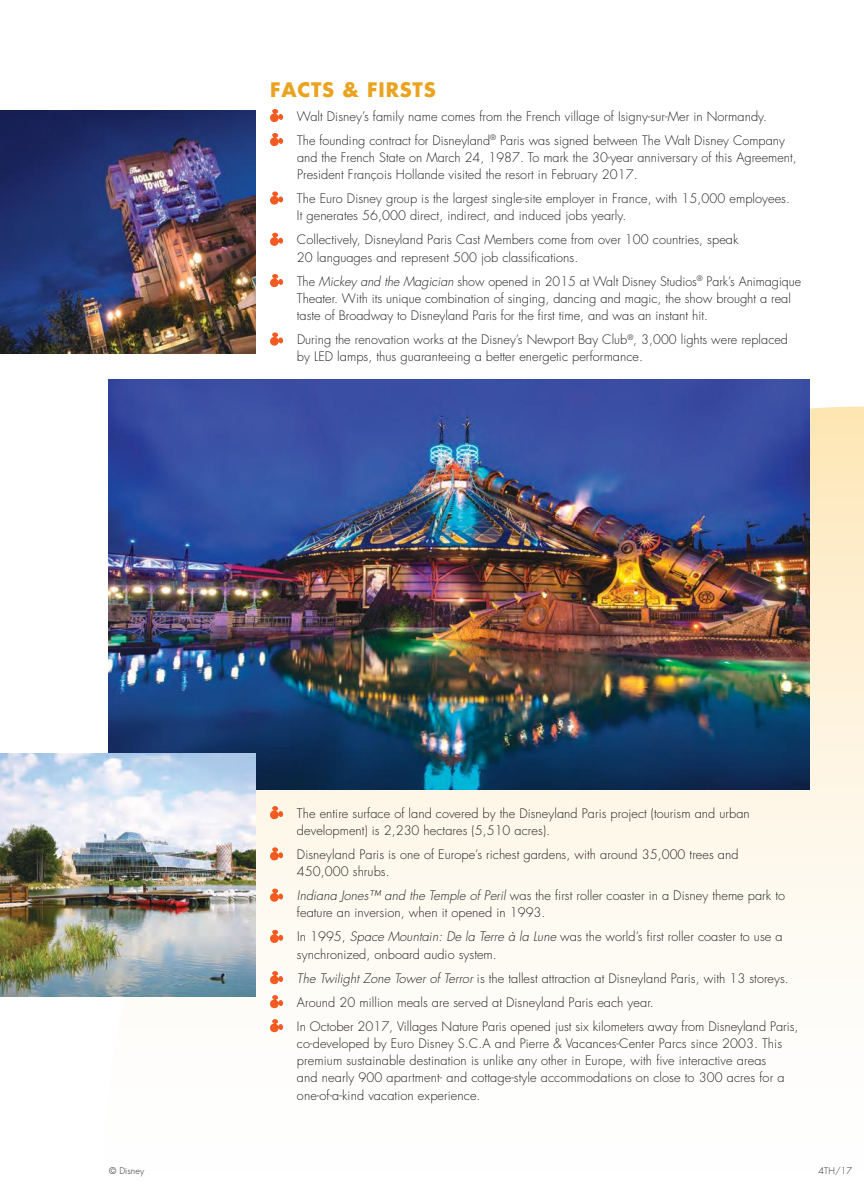
<style>
.page{position:relative;width:864px;height:1188px;background:#fff}
.page>*{position:absolute;margin:0;border:0;box-sizing:border-box;transform-origin:0 0}
.t1{font:700 19.5px "Futura";letter-spacing:.04em;color:#e9a320}
.t2{font:300 12.75px/17.2px "Futura";letter-spacing:.005em;color:#241f1f}
.t3{font:300 9px "Futura";letter-spacing:.01em;color:#241f1f}
.s1{font-style:italic}
</style>
<div class="page">
<svg style="left:104px;top:407px;width:760px;height:626px"></svg>
<svg style="left:270px;top:109px;width:13px;height:13px"></svg>
<svg style="left:270px;top:133px;width:13px;height:13px"></svg>
<svg style="left:270px;top:192px;width:13px;height:13px"></svg>
<svg style="left:270px;top:233px;width:13px;height:13px"></svg>
<svg style="left:270px;top:274px;width:13px;height:13px"></svg>
<svg style="left:270px;top:333px;width:13px;height:13px"></svg>
<img style="left:108px;top:380px;width:702px;height:410px">
<img style="left:0;top:111px;width:255px;height:243px">
<svg style="left:270px;top:806px;width:13px;height:13px"></svg>
<svg style="left:270px;top:847px;width:13px;height:13px"></svg>
<svg style="left:270px;top:889px;width:13px;height:13px"></svg>
<svg style="left:270px;top:930px;width:13px;height:13px"></svg>
<svg style="left:270px;top:971px;width:13px;height:13px"></svg>
<svg style="left:270px;top:995px;width:13px;height:13px"></svg>
<svg style="left:270px;top:1019px;width:13px;height:13px"></svg>
<img style="left:0;top:753px;width:255px;height:243px">
<h1 class="t1" style="left:270px;top:76px;width:167px">FACTS &amp; FIRSTS</h1>
<p class="t2" style="left:297px;top:104px;width:489px;line-height:24px">Walt Disney’s family name comes from the French village of Isigny-sur-Mer in Normandy.<br>The founding contract for Disneyland<sup>®</sup> Paris was signed between The Walt Disney Company</p>
<p class="t2" style="left:297px;top:149px;width:501px">and the French State on March 24, 1987. To mark the 30-year anniversary of this Agreement,<br>President François Hollande visited the resort in February 2017.</p>
<p class="t2" style="left:297px;top:190px;width:495px">The Euro Disney group is the largest single-site employer in France, with 15,000 employees.<br>It generates 56,000 direct, indirect, and induced jobs yearly.</p>
<p class="t2" style="left:297px;top:231px;width:443px">Collectively, Disneyland Paris Cast Members come from over 100 countries, speak<br>20 languages and represent 500 job classifications.</p>
<p class="t2" style="left:297px;top:273px;width:506px">The <span class="s1">Mickey and the Magician</span> show opened in 2015 at Walt Disney Studios<sup>®</sup> Park’s Animagique<br>Theater. With its unique combination of singing, dancing and magic, the show brought a real taste of Broadway to Disneyland Paris for the first time, and was an instant hit.</p>
<p class="t2" style="left:297px;top:331px;width:492px">During the renovation works at the Disney’s Newport Bay Club<sup>®</sup>, 3,000 lights were replaced by LED lamps, thus guaranteeing a better energetic performance.</p>
<p class="t2" style="left:297px;top:805px;width:454px">The entire surface of land covered by the Disneyland Paris project (tourism and urban development) is 2,230 hectares (5,510 acres).</p>
<p class="t2" style="left:297px;top:846px;width:443px">Disneyland Paris is one of Europe’s richest gardens, with around 35,000 trees and<br>450,000 shrubs.</p>
<p class="t2" style="left:297px;top:887px;width:490px"><span class="s1">Indiana Jones™ and the Temple of Peril</span> was the first roller coaster in a Disney theme park to feature an inversion, when it opened in 1993.</p>
<p class="t2" style="left:297px;top:928px;width:487px">In 1995, <span class="s1">Space Mountain: De la Terre à la Lune</span> was the world’s first roller coaster to use a synchronized, onboard audio system.</p>
<p class="t2" style="left:297px;top:966px;width:503px;line-height:24px"><span class="s1">The Twilight Zone Tower of Terror</span> is the tallest attraction at Disneyland Paris, with 13 storeys.<br>Around 20 million meals are served at Disneyland Paris each year.<br>In October 2017, Villages Nature Paris opened just six kilometers away from Disneyland Paris,</p>
<p class="t2" style="left:297px;top:1035px;width:489px">co-developed by Euro Disney S.C.A and Pierre &amp; Vacances-Center Parcs since 2003. This premium sustainable destination is unlike any other in Europe, with five interactive areas and nearly 900 apartment- and cottage-style accommodations on close to 300 acres for a one-of-a-kind vacation experience.</p>
<p class="t3" style="left:109px;top:1165px;width:37px">© Disney</p>
<p class="t3" style="left:819px;top:1165px;width:35px">4TH/17</p>
</div>
